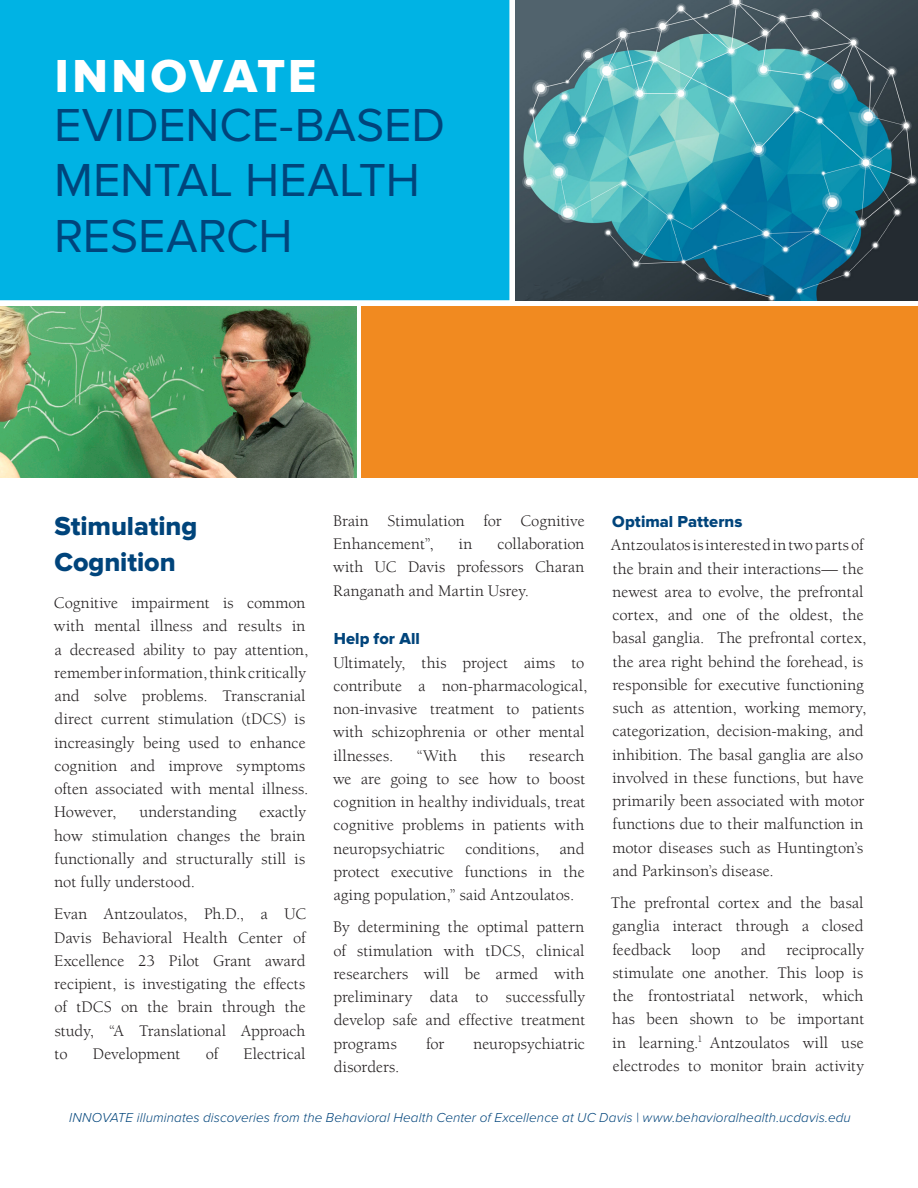
<style>
.page{position:relative;width:918px;height:1188px;background:#fff}
.page>*{position:absolute;margin:0;border:0;box-sizing:border-box;transform-origin:0 0}
.Main_Subhead{font:48px/55.8px "Proxima Nova";letter-spacing:-.005em;color:#00447b}
.Main_Heading{font:48px "Proxima Nova Extrabld";letter-spacing:.055em;color:#fff}
.Subhead{font:27px/36px "Proxima Nova Extrabld";letter-spacing:-.005em;color:#00447b}
.Body_Text{font:16.5px/23.2px "Berkeley UC Davis";letter-spacing:.005em;color:#231f20;text-align:justify}
.Subhead-2{font:16.5px "Proxima Nova Extrabld";letter-spacing:.005em;color:#00447b}
.Sidebar_Event_Info{font:italic 300 13.5px "Proxima Nova";letter-spacing:.005em;color:#00447b}
</style>
<div class="page">
<div style="left:0;top:0;width:509px;height:300px;background:#00b3e4"></div>
<div style="left:362px;top:306px;width:556px;height:171px;background:#f18a20"></div>
<img style="left:0;top:306px;width:356px;height:171px">
<img style="left:515px;top:0;width:403px;height:300px">
<p class="Main_Heading" style="left:55px;top:48px;width:263px">INNOVATE</p>
<p class="Main_Subhead" style="left:54px;top:98px;width:392px">EVIDENCE-BASED<br>MENTAL HEALTH<br>RESEARCH</p>
<p class="Subhead" style="left:54px;top:510px;width:145px">Stimulating<br>Cognition</p>
<p class="Body_Text" style="left:54px;top:591px;width:256px;text-align:left">Cognitive impairment is common with mental illness and results in a decreased ability to pay attention, remember information, think critically and solve problems. Transcranial direct current stimulation (tDCS) is increasingly being used to enhance cognition and improve symptoms often associated with mental illness.<br>However,</p>
<p class="Body_Text" style="left:54px;top:800px;width:253px;text-indent:205px">exactly how stimulation changes the brain functionally and structurally still is not fully understood.</p>
<p class="Body_Text" style="left:54px;top:902px;width:253px">Evan Antzoulatos, Ph.D., a UC Davis Behavioral Health Center of Excellence 23 Pilot Grant award recipient, is investigating the effects of tDCS on the brain through the study, “A Translational Approach to</p>
<p class="Body_Text" style="left:139px;top:800px;width:98px">understanding</p>
<p class="Body_Text" style="left:93px;top:1042px;width:89px">Development</p>
<p class="Body_Text" style="left:206px;top:1042px;width:14px">of</p>
<p class="Body_Text" style="left:244px;top:1042px;width:64px">Electrical</p>
<p class="Body_Text" style="left:333px;top:509px;width:253px">Brain Stimulation for Cognitive<br>Enhancement”,</p>
<p class="Body_Text" style="left:333px;top:532px;width:253px;text-indent:165px">collaboration with UC Davis professors Charan Ranganath and Martin Usrey.</p>
<p class="Subhead-2" style="left:334px;top:629px;width:87px">Help for All</p>
<p class="Body_Text" style="left:333px;top:651px;width:256px;text-align:left">Ultimately, this project aims to contribute a non-pharmacological, non-invasive treatment to patients with schizophrenia or other mental illnesses.</p>
<p class="Body_Text" style="left:459px;top:532px;width:15px">in</p>
<p class="Body_Text" style="left:333px;top:744px;width:254px;text-indent:196px">research we are going to see how to boost cognition in healthy individuals, treat cognitive problems in patients with neuropsychiatric conditions, and protect executive functions in the aging population,” said Antzoulatos.</p>
<p class="Body_Text" style="left:333px;top:915px;width:253px">By determining the optimal pattern of stimulation with tDCS, clinical researchers will be armed with preliminary data to successfully develop safe and effective treatment programs</p>
<p class="Body_Text" style="left:417px;top:744px;width:42px">“With</p>
<p class="Body_Text" style="left:480px;top:744px;width:27px">this</p>
<p class="Body_Text" style="left:426px;top:1032px;width:20px">for</p>
<p class="Body_Text" style="left:474px;top:1032px;width:113px">neuropsychiatric</p>
<p class="Body_Text" style="left:334px;top:1055px;width:67px">disorders.</p>
<p class="Subhead-2" style="left:612px;top:512px;width:132px">Optimal Patterns</p>
<p class="Body_Text" style="left:611px;top:533px;width:257px;text-align:left">Antzoulatos is interested in two parts of the brain and their interactions— the newest area to evolve, the prefrontal cortex, and one of the oldest, the basal ganglia. The prefrontal cortex, the area right behind the forehead, is responsible for executive functioning such as attention, working memory, categorization, decision-making, and inhibition. The basal ganglia are also involved in these functions, but have primarily been associated with motor functions due to their malfunction in motor diseases such as Huntington’s and Parkinson’s disease.</p>
<p class="Body_Text" style="left:611px;top:891px;width:255px">The prefrontal cortex and the basal ganglia interact through a closed feedback loop and reciprocally stimulate one another. This loop is the frontostriatal network, which has been shown to be important in learning.<sup>1</sup> Antzoulatos will use electrodes to monitor brain activity</p>
<p class="Sidebar_Event_Info" style="left:69px;top:1110px;width:783px">INNOVATE illuminates discoveries from the Behavioral Health Center of Excellence at UC Davis | www.behavioralhealth.ucdavis.edu</p>
</div>
